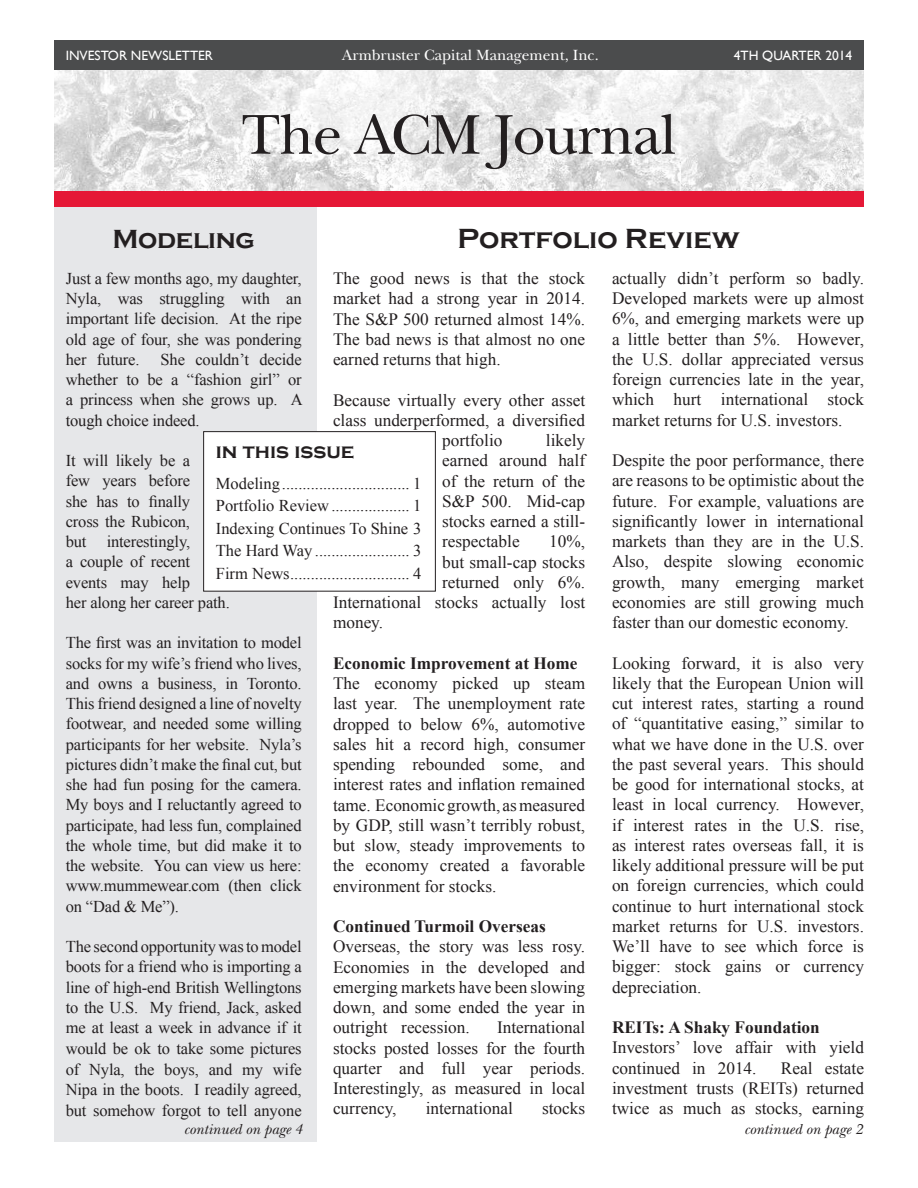
<style>
.page{position:relative;width:918px;height:1188px;background:#fff}
.page>*{position:absolute;margin:0;border:0;box-sizing:border-box;transform-origin:0 0}
.t1{font:58.5px "New Baskerville Std";letter-spacing:-.02em;color:#231f20}
.t2{font:700 28.5px "Copperplate Gothic";color:#231f20}
.t3{font:700 27px "Copperplate Gothic";letter-spacing:-.01em;color:#231f20}
.t4{font:700 21px "Copperplate Gothic";color:#231f20}
.t5{font:17.25px/20.2px "Times New Roman";color:#231f20;text-align:justify}
.t6{font:700 17.25px "Times New Roman";color:#231f20}
.t7{font:16.5px/20.2px "Times New Roman";letter-spacing:-.01em;color:#231f20;text-align:justify}
.t8{font:15.45px "New Baskerville Std";color:#fff}
.t9{font:italic 15px "New Baskerville Std";color:#231f20}
.t10{font:13.5px "Gill Sans";color:#fff}
</style>
<div class="page">
<div style="left:54px;top:202px;width:262px;height:940px;background:#e6e7e9"></div>
<img style="left:54px;top:70px;width:810px;height:121px">
<div style="left:54px;top:40px;width:810px;height:30px;background:#4b4c4d"></div>
<div style="left:54px;top:191px;width:810px;height:15px;background:#e51836"></div>
<div style="left:204px;top:432px;width:231px;height:159px;background:#fff"></div>
<div style="left:203px;top:431px;width:233px;height:161px;border:1px solid #231f20"></div>
<p class="t10" style="left:66px;top:48px;width:149px">INVESTOR NEWSLETTER</p>
<p class="t8" style="left:342px;top:46px;width:258px">Armbruster Capital Management, Inc.</p>
<p class="t10" style="left:734px;top:48px;width:120px">4TH QUARTER 2014</p>
<p class="t1" style="left:242px;top:101px;width:436px">The ACM Journal</p>
<p class="t2" style="left:458px;top:223px;width:283px">Portfolio Review</p>
<p class="t3" style="left:112px;top:224px;width:144px">Modeling</p>
<p class="t7" style="left:66px;top:268px;width:237px">Just a few months ago, my daughter, Nyla, was struggling with an important life decision. At the ripe old age of four, she was pondering her future.</p>
<p class="t5" style="left:612px;top:268px;width:254px">actually didn’t perform so badly.<br>Developed markets were up almost 6%, and emerging markets were up a little better than 5%. However, the U.S. dollar appreciated versus foreign currencies late in the year, which hurt international stock market returns for U.S. investors.</p>
<p class="t5" style="left:612px;top:450px;width:254px">Despite the poor performance, there are reasons to be optimistic about the future. For example, valuations are significantly lower in international markets than they are in the U.S.<br>Also, despite slowing economic growth, many emerging market economies are still growing much faster than our domestic economy.</p>
<p class="t5" style="left:612px;top:652px;width:254px">Looking forward, it is also very likely that the European Union will cut interest rates, starting a round of “quantitative easing,” similar to what we have done in the U.S. over the past several years. This should be good for international stocks, at least in local currency. However, if interest rates in the U.S. rise, as interest rates overseas fall, it is likely additional pressure will be put on foreign currencies, which could continue to hurt international stock market returns for U.S. investors.<br>We’ll have to see which force is bigger: stock gains or currency depreciation.</p>
<p class="t6" style="left:612px;top:1015px;width:209px">REITs: A Shaky Foundation</p>
<p class="t5" style="left:612px;top:1037px;width:254px">Investors’ love affair with yield continued in 2014.</p>
<p class="t5" style="left:333px;top:268px;width:254px">The good news is that the stock market had a strong year in 2014.<br>The S&amp;P 500 returned almost 14%.<br>The bad news is that almost no one earned returns that high.</p>
<p class="t5" style="left:333px;top:389px;width:254px">Because virtually every other asset</p>
<p class="t5" style="left:333px;top:410px;width:254px">class underperformed, a diversified</p>
<p class="t5" style="left:442px;top:430px;width:62px">portfolio</p>
<p class="t7" style="left:66px;top:349px;width:238px;text-indent:95px">She couldn’t decide whether to be a “fashion girl” or a princess when she grows up. A tough choice indeed.</p>
<p class="t7" style="left:66px;top:450px;width:166px;text-align:left">It will likely be a<br>few years before<br>she has to finally<br>cross the Rubicon,<br>but interestingly,<br>a couple of recent events may help<br>her along her career path.</p>
<p class="t7" style="left:66px;top:632px;width:237px">The first was an invitation to model socks for my wife’s friend who lives, and owns a business, in Toronto.<br>This friend designed a line of novelty footwear, and needed some willing participants for her website. Nyla’s pictures didn’t make the final cut, but she had fun posing for the camera.<br>My boys and I reluctantly agreed to participate, had less fun, complained the whole time, but did make it to the website. You can view us here: www.mummewear.com (then click on “Dad &amp; Me”).</p>
<p class="t7" style="left:66px;top:936px;width:237px">The second opportunity was to model boots for a friend who is importing a line of high-end British Wellingtons to the U.S. My friend, Jack, asked me at least a week in advance if it would be ok to take some pictures of Nyla, the boys, and my wife Nipa in the boots. I readily agreed, but somehow forgot to tell anyone</p>
<p class="t5" style="left:442px;top:430px;width:145px;text-indent:104px">likely earned around half of the return of the S&amp;P 500. Mid-cap stocks earned a still&shy;respectable</p>
<p class="t4" style="left:216px;top:440px;width:140px">in this issue</p>
<p class="t7" style="left:216px;top:473px;width:207px">Modeling............................... 1</p>
<p class="t7" style="left:216px;top:495px;width:207px">Portfolio Review................... 1</p>
<p class="t7" style="left:216px;top:518px;width:207px">Indexing Continues To Shine 3</p>
<p class="t7" style="left:216px;top:540px;width:207px">The Hard Way ....................... 3</p>
<p class="t7" style="left:216px;top:563px;width:207px">Firm News............................. 4</p>
<p class="t5" style="left:549px;top:531px;width:37px">10%,</p>
<p class="t5" style="left:442px;top:551px;width:145px">but small-cap stocks</p>
<p class="t5" style="left:442px;top:572px;width:145px">returned only 6%.</p>
<p class="t5" style="left:333px;top:592px;width:254px">International stocks actually lost</p>
<p class="t5" style="left:333px;top:612px;width:52px">money.</p>
<p class="t6" style="left:333px;top:651px;width:246px">Economic Improvement at Home</p>
<p class="t5" style="left:333px;top:673px;width:254px">The economy picked up steam last year. The unemployment rate dropped to below 6%, automotive sales hit a record high, consumer spending rebounded some, and interest rates and inflation remained tame. Economic growth, as measured by GDP, still wasn’t terribly robust, but slow, steady improvements to the economy created a favorable environment for stocks.</p>
<p class="t6" style="left:333px;top:914px;width:214px">Continued Turmoil Overseas</p>
<p class="t5" style="left:333px;top:936px;width:254px">Overseas, the story was less rosy.<br>Economies in the developed and emerging markets have been slowing down, and some ended the year in outright recession.</p>
<p class="t5" style="left:333px;top:1017px;width:254px;text-indent:164px">International stocks posted losses for the fourth quarter and full year periods.<br>Interestingly, as measured in local currency,</p>
<p class="t5" style="left:612px;top:1057px;width:254px;text-indent:169px">Real estate investment trusts (REITs) returned twice as much as stocks, earning</p>
<p class="t5" style="left:426px;top:1098px;width:89px">international</p>
<p class="t5" style="left:542px;top:1098px;width:45px">stocks</p>
<p class="t9" style="left:184px;top:1121px;width:120px">continued on page 4</p>
<p class="t9" style="left:744px;top:1121px;width:120px">continued on page 2</p>
</div>
